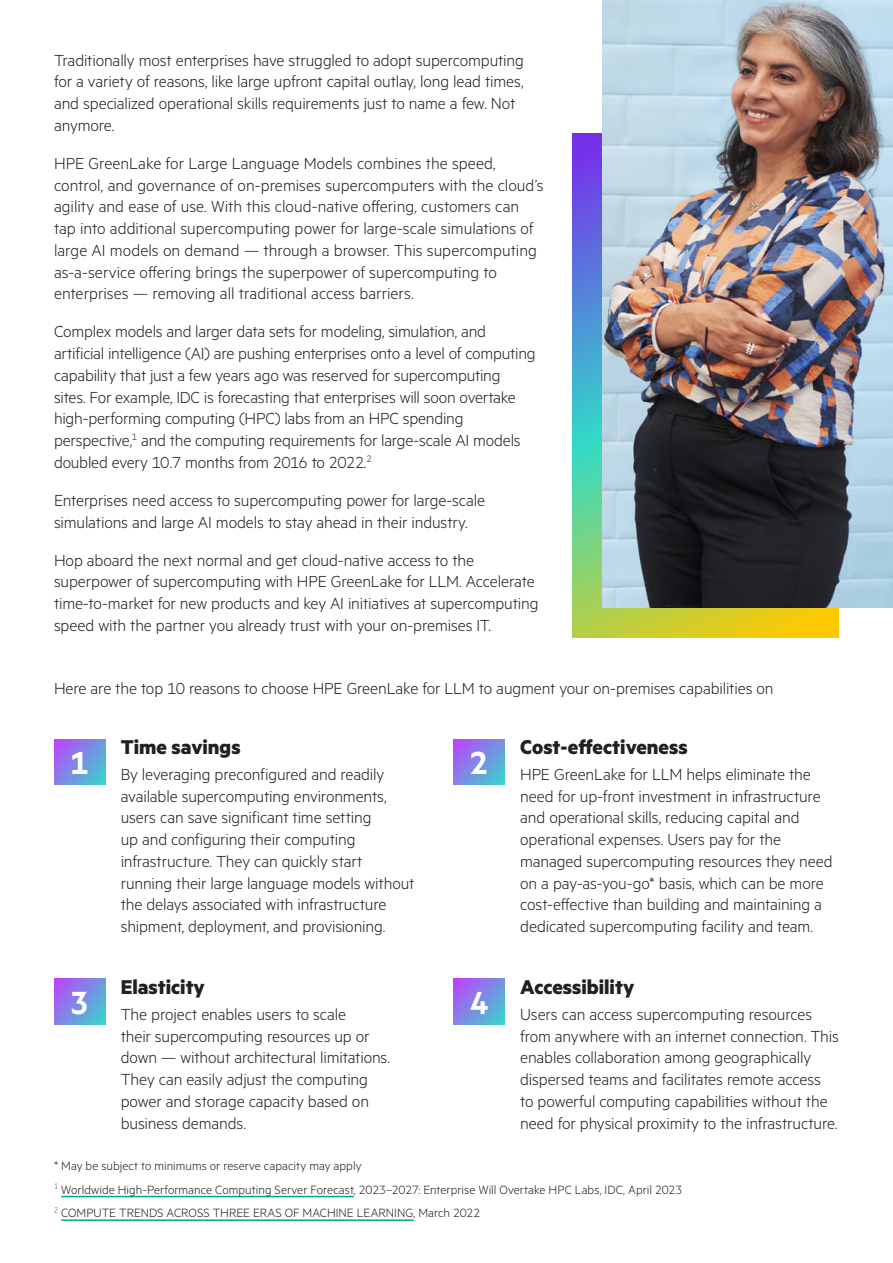
<style>
.page{position:relative;width:893px;height:1263px;background:#fff}
.page>*{position:absolute;margin:0;border:0;box-sizing:border-box;transform-origin:0 0}
.Body_subheadline_Met{font:600 36px "Metric HPE";color:#fff}
.Body_header_MetricHP{font:700 22.5px "Metric HPE";color:#231f20}
.Body_text_MetricHPE{font:300 18px/21.8px "Metric HPE";letter-spacing:-.01em;color:#231f20}
.Body_text_before_bul{font:300 18px "Metric HPE";letter-spacing:-.01em;color:#231f20}
.Footnote_MetricHPE_R{font:300 13.5px "Metric HPE";letter-spacing:.005em;color:#231f20}
</style>
<div class="page">
<svg style="left:573px;top:133px;width:265px;height:505px;background:#88ae89"></svg>
<svg style="left:54px;top:739px;width:51px;height:46px;background:#7a8be3"></svg>
<svg style="left:54px;top:979px;width:51px;height:46px;background:#7a8ce3"></svg>
<svg style="left:453px;top:739px;width:51px;height:46px;background:#7c89e4"></svg>
<svg style="left:453px;top:979px;width:51px;height:46px;background:#7c8ae4"></svg>
<img style="left:603px;top:0;width:290px;height:608px">
<hr style="left:61px;top:1196px;width:293px;height:1px;background:#01a982">
<hr style="left:61px;top:1219px;width:353px;height:2px;background:#01a982">
<p class="Body_text_MetricHPE" style="left:54px;top:48px;width:471px">Traditionally most enterprises have struggled to adopt supercomputing for a variety of reasons, like large upfront capital outlay, long lead times, and specialized operational skills requirements just to name a few. Not anymore.</p>
<p class="Body_text_MetricHPE" style="left:54px;top:152px;width:491px">HPE GreenLake for Large Language Models combines the speed, control, and governance of on-premises supercomputers with the cloud’s agility and ease of use. With this cloud-native offering, customers can tap into additional supercomputing power for large-scale simulations of large AI models on demand — through a browser. This supercomputing as-a-service offering brings the superpower of supercomputing to enterprises — removing all traditional access barriers.</p>
<p class="Body_text_MetricHPE" style="left:54px;top:320px;width:483px">Complex models and larger data sets for modeling, simulation, and artificial intelligence (AI) are pushing enterprises onto a level of computing capability that just a few years ago was reserved for supercomputing sites. For example, IDC is forecasting that enterprises will soon overtake high‑performing computing (HPC) labs from an HPC spending perspective,<sup>1</sup> and the computing requirements for large-scale AI models doubled every 10.7 months from 2016 to 2022.<sup>2</sup></p>
<p class="Body_text_MetricHPE" style="left:54px;top:489px;width:433px">Enterprises need access to supercomputing power for large-scale simulations and large AI models to stay ahead in their industry.</p>
<p class="Body_text_MetricHPE" style="left:54px;top:548px;width:486px">Hop aboard the next normal and get cloud-native access to the superpower of supercomputing with HPE GreenLake for LLM. Accelerate time-to-market for new products and key AI initiatives at supercomputing speed with the partner you already trust with your on-premises IT.</p>
<p class="Body_text_before_bul" style="left:54px;top:678px;width:721px">Here are the top 10 reasons to choose HPE GreenLake for LLM to augment your on-premises capabilities on</p>
<p class="Body_subheadline_Met" style="left:70px;top:741px;width:20px">1</p>
<p class="Body_subheadline_Met" style="left:70px;top:981px;width:20px">3</p>
<p class="Body_header_MetricHP" style="left:121px;top:733px;width:121px">Time savings</p>
<p class="Body_text_MetricHPE" style="left:121px;top:763px;width:295px">By leveraging preconfigured and readily available supercomputing environments, users can save significant time setting<br>up and configuring their computing infrastructure. They can quickly start running their large language models without the delays associated with infrastructure shipment, deployment, and provisioning.</p>
<p class="Body_header_MetricHP" style="left:121px;top:973px;width:86px">Elasticity</p>
<p class="Body_text_MetricHPE" style="left:121px;top:1002px;width:271px">The project enables users to scale<br>their supercomputing resources up or down — without architectural limitations.<br>They can easily adjust the computing power and storage capacity based on business demands.</p>
<p class="Body_subheadline_Met" style="left:470px;top:741px;width:20px">2</p>
<p class="Body_subheadline_Met" style="left:470px;top:981px;width:20px">4</p>
<p class="Body_header_MetricHP" style="left:520px;top:733px;width:169px">Cost-effectiveness</p>
<p class="Body_text_MetricHPE" style="left:520px;top:763px;width:314px">HPE GreenLake for LLM helps eliminate the need for up-front investment in infrastructure and operational skills, reducing capital and operational expenses. Users pay for the managed supercomputing resources they need on a pay-as-you-go* basis, which can be more cost-effective than building and maintaining a dedicated supercomputing facility and team.</p>
<p class="Body_header_MetricHP" style="left:520px;top:973px;width:116px">Accessibility</p>
<p class="Body_text_MetricHPE" style="left:520px;top:1002px;width:320px">Users can access supercomputing resources from anywhere with an internet connection. This enables collaboration among geographically dispersed teams and facilitates remote access to powerful computing capabilities without the need for physical proximity to the infrastructure.</p>
<p class="Footnote_MetricHPE_R" style="left:54px;top:1158px;width:309px">* May be subject to minimums or reserve capacity may apply</p>
<p class="Footnote_MetricHPE_R" style="left:54px;top:1181px;width:630px"><sup>1</sup> Worldwide High-Performance Computing Server Forecast, 2023–2027: Enterprise Will Overtake HPC Labs, IDC, April 2023</p>
<p class="Footnote_MetricHPE_R" style="left:54px;top:1205px;width:428px"><sup>2</sup> COMPUTE TRENDS ACROSS THREE ERAS OF MACHINE LEARNING, March 2022</p>
</div>
